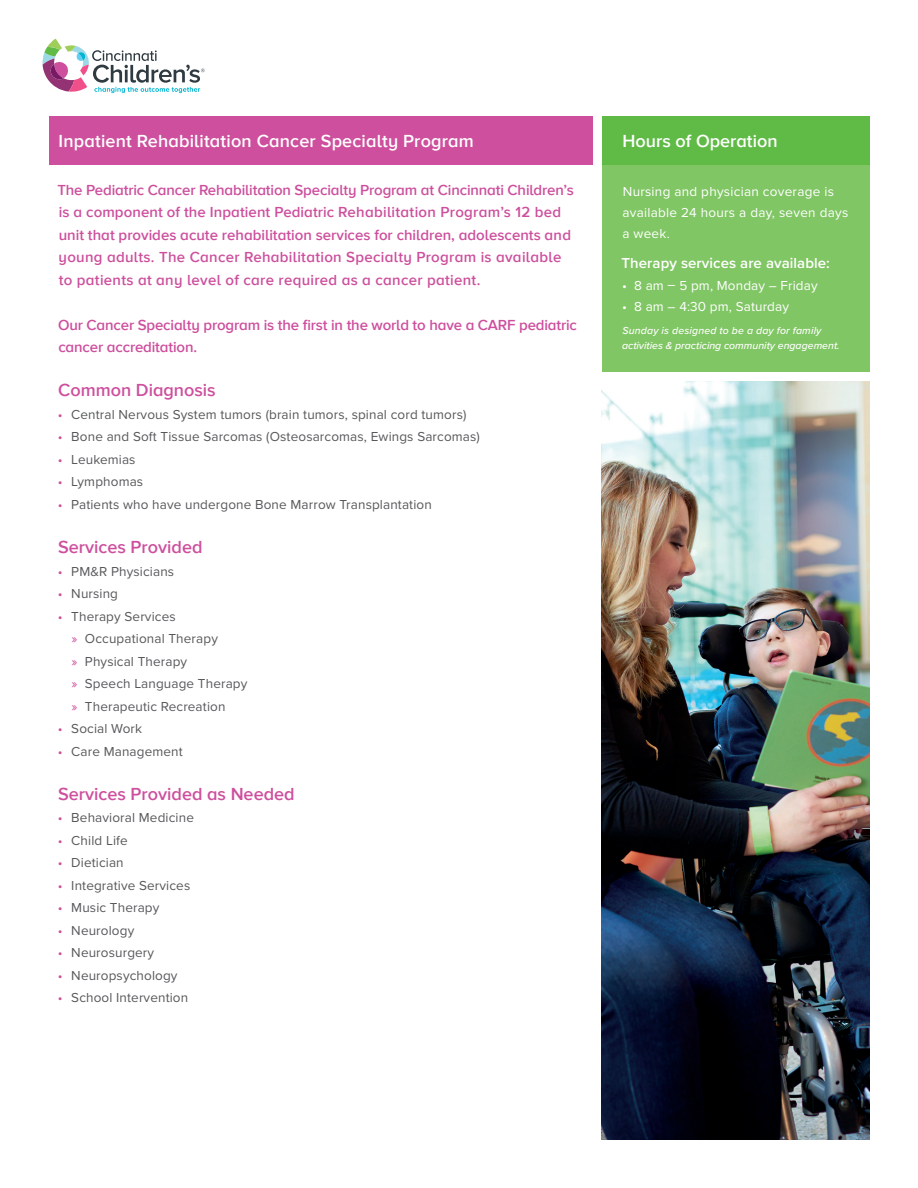
<style>
.page{position:relative;width:918px;height:1188px;background:#fff}
.page>*{position:absolute;margin:0;border:0;box-sizing:border-box;transform-origin:0 0}
.t1{font:600 18px "Proxima Nova A";letter-spacing:.01em;color:#fff}
.t2{font:600 18px "Proxima Nova A";color:#cd4f9d}
.t3{font:600 15px/22.5px "Proxima Nova A";color:#cd4f9d}
.t4{font:600 15px "Proxima Nova";letter-spacing:.005em;color:#fff}
.t5{font:13.5px/22.5px "Proxima Nova";letter-spacing:.01em;color:#57585a}
.t6{font:13.5px/21px "Proxima Nova";letter-spacing:.02em;color:#fff}
.t7{font:italic 500 10.5px/15px "Proxima Nova";color:#fff}
.s1{color:#cd4f9d}
.s2{font-family:"Proxima Nova A";color:#cd4f9d}
</style>
<div class="page">
<div style="left:49px;top:116px;width:544px;height:49px;background:#cd4f9d"></div>
<div style="left:602px;top:165px;width:267px;height:207px;background:#81c665"></div>
<div style="left:602px;top:116px;width:267px;height:49px;background:#60bb46"></div>
<img style="left:602px;top:381px;width:267px;height:758px">
<svg style="left:43px;top:39px;width:162px;height:54px"></svg>
<h1 class="t1" style="left:59px;top:128px;width:417px">Inpatient Rehabilitation Cancer Specialty Program</h1>
<h1 class="t1" style="left:623px;top:128px;width:156px">Hours of Operation</h1>
<p class="t6" style="left:622px;top:180px;width:227px">Nursing and physician coverage is available 24 hours a day, seven days a week.</p>
<p class="t4" style="left:622px;top:251px;width:210px">Therapy services are available:</p>
<p class="t6" style="left:622px;top:274px;width:197px">• 8 am – 5 pm, Monday – Friday</p>
<p class="t6" style="left:622px;top:295px;width:168px">• 8 am – 4:30 pm, Saturday</p>
<p class="t7" style="left:622px;top:322px;width:219px">Sunday is designed to be a day for family activities &amp; practicing community engagement.</p>
<p class="t3" style="left:57px;top:178px;width:518px">The Pediatric Cancer Rehabilitation Specialty Program at Cincinnati Children’s is a component of the Inpatient Pediatric Rehabilitation Program’s 12 bed unit that provides acute rehabilitation services for children, adolescents and young adults. The Cancer Rehabilitation Specialty Program is available to patients at any level of care required as a cancer patient.</p>
<p class="t3" style="left:58px;top:313px;width:521px">Our Cancer Specialty program is the first in the world to have a CARF pediatric cancer accreditation.</p>
<h1 class="t2" style="left:58px;top:377px;width:159px">Common Diagnosis</h1>
<p class="t5" style="left:58px;top:403px;width:410px"><span class="s1">•</span> Central Nervous System tumors (brain tumors, spinal cord tumors)</p>
<p class="t5" style="left:58px;top:425px;width:424px"><span class="s1">•</span> Bone and Soft Tissue Sarcomas (Osteosarcomas, Ewings Sarcomas)</p>
<p class="t5" style="left:58px;top:448px;width:79px"><span class="s1">•</span> Leukemias</p>
<p class="t5" style="left:58px;top:470px;width:87px"><span class="s1">•</span> Lymphomas</p>
<p class="t5" style="left:58px;top:493px;width:375px"><span class="s1">•</span> Patients who have undergone Bone Marrow Transplantation</p>
<h1 class="t2" style="left:58px;top:534px;width:146px">Services Provided</h1>
<p class="t5" style="left:58px;top:559px;width:118px"><span class="s1">•</span> PM&amp;R Physicians</p>
<p class="t5" style="left:58px;top:582px;width:62px"><span class="s1">•</span> Nursing</p>
<p class="t5" style="left:71px;top:604px;width:178px;text-indent:-14px"><span class="s1">•</span> Therapy Services<br><span class="s2">»</span> Occupational Therapy<br><span class="s2">»</span> Physical Therapy<br><span class="s2">»</span> Speech Language Therapy <span class="s2">»</span> Therapeutic Recreation</p>
<p class="t5" style="left:58px;top:717px;width:86px"><span class="s1">•</span> Social Work</p>
<p class="t5" style="left:58px;top:739px;width:126px"><span class="s1">•</span> Care Management</p>
<h1 class="t2" style="left:58px;top:780px;width:238px">Services Provided as Needed</h1>
<p class="t5" style="left:58px;top:806px;width:137px"><span class="s1">•</span> Behavioral Medicine</p>
<p class="t5" style="left:58px;top:828px;width:71px"><span class="s1">•</span> Child Life</p>
<p class="t5" style="left:58px;top:851px;width:67px"><span class="s1">•</span> Dietician</p>
<p class="t5" style="left:58px;top:873px;width:134px"><span class="s1">•</span> Integrative Services</p>
<p class="t5" style="left:58px;top:896px;width:103px"><span class="s1">•</span> Music Therapy</p>
<p class="t5" style="left:58px;top:918px;width:78px"><span class="s1">•</span> Neurology</p>
<p class="t5" style="left:58px;top:941px;width:98px"><span class="s1">•</span> Neurosurgery</p>
<p class="t5" style="left:58px;top:963px;width:121px"><span class="s1">•</span> Neuropsychology</p>
<p class="t5" style="left:58px;top:986px;width:132px"><span class="s1">•</span> School Intervention</p>
</div>
